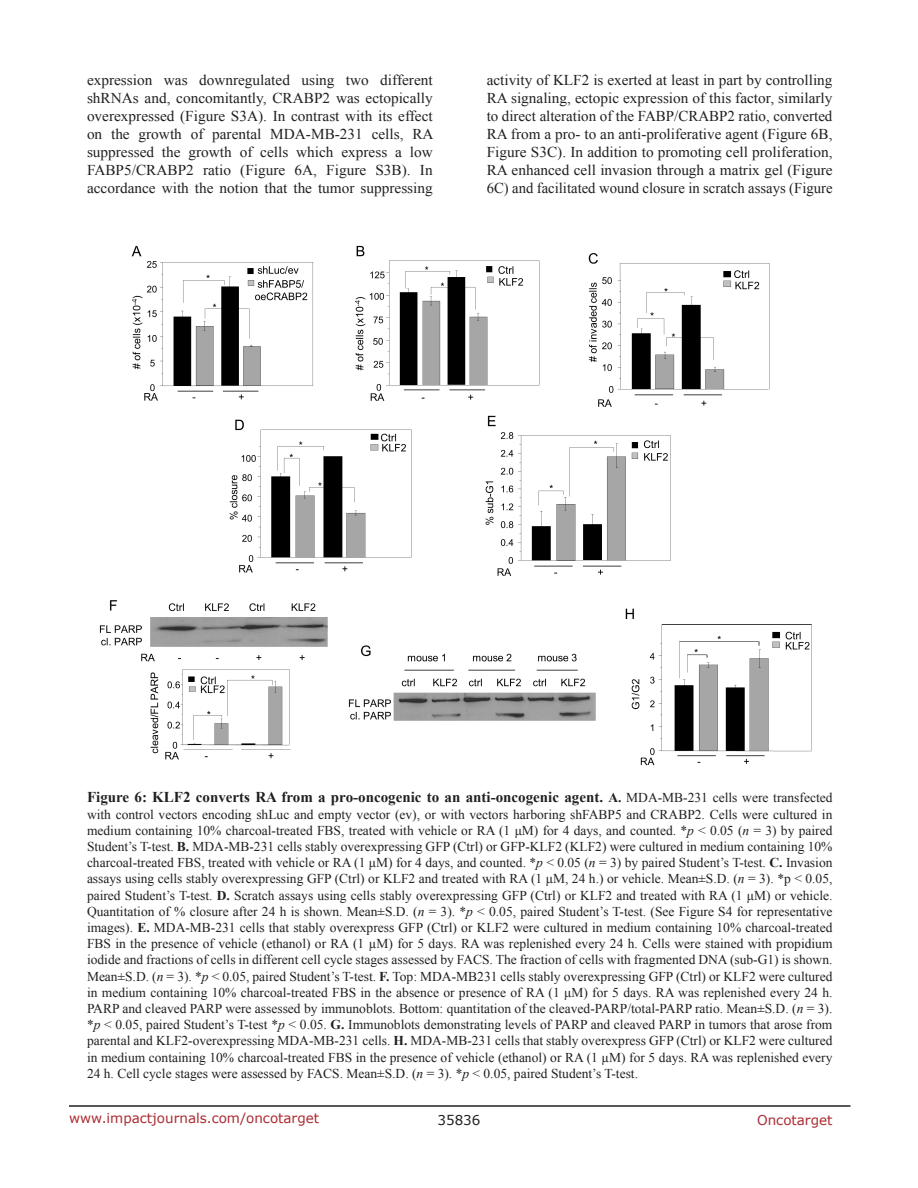
<style>
.page{position:relative;width:918px;height:1188px;background:#fff}
.page>*{position:absolute;margin:0;border:0;box-sizing:border-box;transform-origin:0 0}
.BodyText{font:15px/18px "Times New Roman";color:#221f22;text-align:justify}
.FigureText{font:700 15px "Times New Roman";color:#221f22}
.FigureText-2{font:13.5px/16.2px "Times New Roman";color:#221f22;text-align:justify}
.t1{font:13.5px "Verdana";color:#ac2b31}
.t2{font:13.5px "Verdana";color:#221f22}
.s1{font-size:13.5px}
.s2{font-weight:400;font-size:13.5px}
.s3{font-style:italic}
.s4{font-weight:700}
</style>
<div class="page">
<hr style="left:69px;top:1105px;width:781px;height:2px;background:#231f20">
<img style="left:99px;top:245px;width:713px;height:521px">
<p class="BodyText" style="left:87px;top:71px;width:348px">expression was downregulated using two different shRNAs and, concomitantly, CRABP2 was ectopically overexpressed (Figure S3A). In contrast with its effect on the growth of parental MDA-MB-231 cells, RA suppressed the growth of cells which express a low FABP5/CRABP2 ratio (Figure 6A, Figure S3B). In accordance with the notion that the tumor suppressing</p>
<p class="BodyText" style="left:487px;top:71px;width:347px">activity of KLF2 is exerted at least in part by controlling RA signaling, ectopic expression of this factor, similarly to direct alteration of the FABP/CRABP2 ratio, converted RA from a pro- to an anti-proliferative agent (Figure 6B, Figure S3C). In addition to promoting cell proliferation, RA enhanced cell invasion through a matrix gel (Figure 6C) and facilitated wound closure in scratch assays (Figure</p>
<p class="FigureText" style="left:87px;top:787px;width:747px">Figure 6: KLF2 converts RA from a pro-oncogenic to an anti-oncogenic agent. <span class="s1">A.</span> <span class="s2">MDA-MB-231 cells were transfected</span></p>
<p class="FigureText-2" style="left:87px;top:806px;width:747px">with control vectors encoding shLuc and empty vector (ev), or with vectors harboring shFABP5 and CRABP2. Cells were cultured in medium containing 10% charcoal-treated FBS, treated with vehicle or RA (1 μM) for 4 days, and counted. *<span class="s3">p</span> &lt; 0.05 (<span class="s3">n</span> = 3) by paired Student’s T-test. <span class="s4">B.</span> MDA-MB-231 cells stably overexpressing GFP (Ctrl) or GFP-KLF2 (KLF2) were cultured in medium containing 10% charcoal-treated FBS, treated with vehicle or RA (1 μM) for 4 days, and counted. *<span class="s3">p</span> &lt; 0.05 (<span class="s3">n</span> = 3) by paired Student’s T-test. <span class="s4">C.</span> Invasion assays using cells stably overexpressing GFP (Ctrl) or KLF2 and treated with RA (1 μM, 24 h.) or vehicle. Mean±S.D. (<span class="s3">n</span> = 3). *p &lt; 0.05, paired Student’s T-test. <span class="s4">D.</span> Scratch assays using cells stably overexpressing GFP (Ctrl) or KLF2 and treated with RA (1 μM) or vehicle.<br>Quantitation of % closure after 24 h is shown. Mean±S.D. (<span class="s3">n</span> = 3). *<span class="s3">p</span> &lt; 0.05, paired Student’s T-test. (See Figure S4 for representative images). <span class="s4">E.</span> MDA-MB-231 cells that stably overexpress GFP (Ctrl) or KLF2 were cultured in medium containing 10% charcoal-treated FBS in the presence of vehicle (ethanol) or RA (1 µM) for 5 days. RA was replenished every 24 h. Cells were stained with propidium iodide and fractions of cells in different cell cycle stages assessed by FACS. The fraction of cells with fragmented DNA (sub-G1) is shown.<br>Mean±S.D. (<span class="s3">n</span> = 3). *<span class="s3">p</span> &lt; 0.05, paired Student’s T-test. <span class="s4">F.</span> Top: MDA-MB231 cells stably overexpressing GFP (Ctrl) or KLF2 were cultured in medium containing 10% charcoal-treated FBS in the absence or presence of RA (1 μM) for 5 days. RA was replenished every 24 h.<br>PARP and cleaved PARP were assessed by immunoblots. Bottom: quantitation of the cleaved-PARP/total-PARP ratio. Mean±S.D. (<span class="s3">n</span> = 3). *<span class="s3">p</span> &lt; 0.05, paired Student’s T-test *<span class="s3">p</span> &lt; 0.05. <span class="s4">G.</span> Immunoblots demonstrating levels of PARP and cleaved PARP in tumors that arose from parental and KLF2-overexpressing MDA-MB-231 cells. <span class="s4">H.</span> MDA-MB-231 cells that stably overexpress GFP (Ctrl) or KLF2 were cultured in medium containing 10% charcoal-treated FBS in the presence of vehicle (ethanol) or RA (1 µM) for 5 days. RA was replenished every 24 h. Cell cycle stages were assessed by FACS. Mean±S.D. (<span class="s3">n</span> = 3). *<span class="s3">p</span> &lt; 0.05, paired Student’s T-test.</p>
<p class="t1" style="left:69px;top:1109px;width:252px">www.impactjournals.com/oncotarget</p>
<p class="t2" style="left:438px;top:1111px;width:44px">35836</p>
<p class="t1" style="left:757px;top:1111px;width:77px">Oncotarget</p>
</div>
